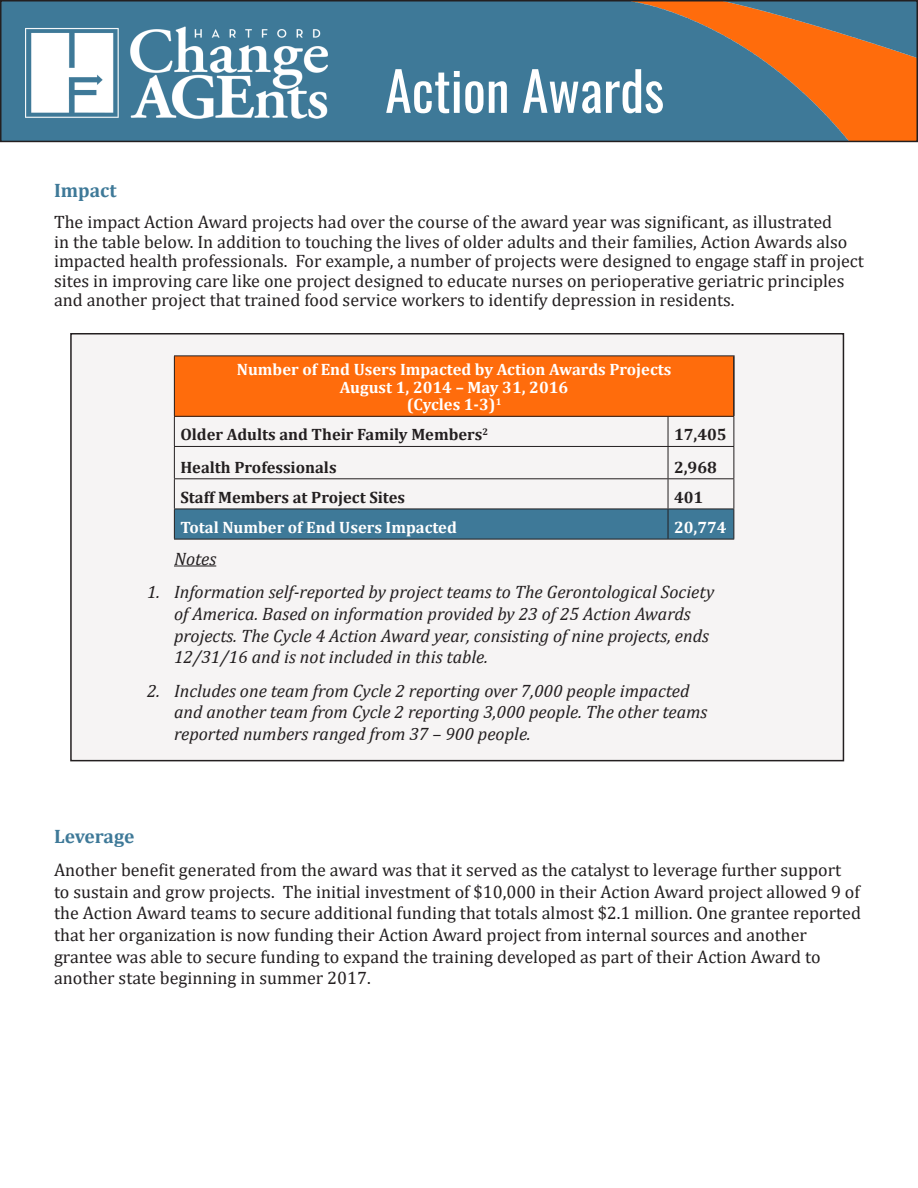
<style>
.page{position:relative;width:918px;height:1188px;background:#fff}
.page>*{position:absolute;margin:0;border:0;box-sizing:border-box;transform-origin:0 0}
.t1{font:54px "Oswald";color:#fff}
.t2{font:700 19.5px "Cambria";color:#3e7998}
.t3{font:18px/21.6px "Cambria";color:#231f20}
.t4{font:italic 18px/21.6px "Cambria";color:#231f20}
.t5{font:700 16.5px/17.9px "Cambria";color:#fff;text-align:center}
.t6{font:700 16.5px "Cambria";color:#231f20}
</style>
<div class="page">
<div style="left:1px;top:1px;width:916px;height:140px;background:#3e7998"></div>
<img style="left:640px;top:3px;width:275px;height:136px">
<div style="left:0;top:0;width:918px;height:142px;border:2px solid #231f20"></div>
<img style="left:25px;top:0;width:303px;height:143px">
<div style="left:71px;top:334px;width:772px;height:427px;background:#f6f4f4"></div>
<div style="left:70px;top:333px;width:774px;height:428px;border:2px solid #231f20"></div>
<hr style="left:174px;top:565px;width:42px;height:2px;background:#231f20">
<div style="left:174px;top:356px;width:560px;height:60px;background:#ff6c0c"></div>
<div style="left:175px;top:510px;width:559px;height:29px;background:#3e7998"></div>
<hr style="left:733px;top:356px;width:2px;height:60px;background:#231f20">
<hr style="left:174px;top:355px;width:494px;height:1px;background:#231f20">
<hr style="left:668px;top:355px;width:67px;height:1px;background:#231f20">
<hr style="left:174px;top:356px;width:1px;height:60px;background:#231f20">
<svg style="left:174px;top:417px;width:1px;height:29px"></svg>
<hr style="left:174px;top:447px;width:1px;height:31px;background:#231f20">
<hr style="left:174px;top:479px;width:1px;height:30px;background:#231f20">
<hr style="left:174px;top:509px;width:1px;height:30px;background:#231f20">
<hr style="left:174px;top:416px;width:494px;height:1px;background:#231f20">
<hr style="left:668px;top:416px;width:66px;height:1px;background:#231f20">
<hr style="left:174px;top:446px;width:494px;height:1px;background:#231f20">
<hr style="left:668px;top:446px;width:66px;height:1px;background:#231f20">
<hr style="left:174px;top:478px;width:494px;height:1px;background:#231f20">
<hr style="left:668px;top:478px;width:66px;height:1px;background:#231f20">
<hr style="left:174px;top:509px;width:494px;height:1px;background:#231f20">
<hr style="left:668px;top:509px;width:66px;height:1px;background:#231f20">
<hr style="left:174px;top:539px;width:494px;height:1px;background:#231f20">
<hr style="left:668px;top:539px;width:66px;height:1px;background:#231f20">
<svg style="left:668px;top:417px;width:1px;height:29px"></svg>
<svg style="left:734px;top:417px;width:1px;height:29px"></svg>
<hr style="left:668px;top:447px;width:1px;height:31px;background:#231f20">
<hr style="left:734px;top:447px;width:1px;height:31px;background:#231f20">
<hr style="left:668px;top:479px;width:1px;height:30px;background:#231f20">
<hr style="left:734px;top:479px;width:1px;height:30px;background:#231f20">
<hr style="left:668px;top:509px;width:1px;height:30px;background:#231f20">
<hr style="left:734px;top:509px;width:1px;height:30px;background:#231f20">
<h1 class="t1" style="left:385px;top:53px;width:281px">Action Awards</h1>
<p class="t2" style="left:54px;top:177px;width:64px">Impact</p>
<p class="t3" style="left:54px;top:212px;width:811px;line-height:19.4px">The impact Action Award projects had over the course of the award year was significant, as illustrated<br>in the table below. In addition to touching the lives of older adults and their families, Action Awards also impacted health professionals. For example, a number of projects were designed to engage staff in project sites in improving care like one project designed to educate nurses on perioperative geriatric principles and another project that trained food service workers to identify depression in residents.</p>
<p class="t5" style="left:237px;top:360px;width:436px">Number of End Users Impacted by Action Awards Projects<br>August 1, 2014 – May 31, 2016<br>(Cycles 1-3)<sup>1</sup></p>
<p class="t6" style="left:180px;top:423px;width:309px">Older Adults and Their Family Members<sup>2</sup></p>
<p class="t6" style="left:674px;top:423px;width:54px">17,405</p>
<p class="t6" style="left:180px;top:456px;width:158px">Health Professionals</p>
<p class="t6" style="left:674px;top:456px;width:44px">2,968</p>
<p class="t6" style="left:180px;top:486px;width:226px">Staff Members at Project Sites</p>
<p class="t6" style="left:674px;top:486px;width:31px">401</p>
<p class="t5" style="left:180px;top:518px;width:278px">Total Number of End Users Impacted</p>
<p class="t5" style="left:674px;top:518px;width:54px">20,774</p>
<p class="t4" style="left:174px;top:547px;width:44px">Notes</p>
<p class="t4" style="left:174px;top:581px;width:542px;text-indent:-27px">1. Information self-reported by project teams to The Gerontological Society of America. Based on information provided by 23 of 25 Action Awards projects. The Cycle 4 Action Award year, consisting of nine projects, ends 12/31/16 and is not included in this table.</p>
<p class="t4" style="left:174px;top:679px;width:535px;text-indent:-27px">2. Includes one team from Cycle 2 reporting over 7,000 people impacted and another team from Cycle 2 reporting 3,000 people. The other teams reported numbers ranged from 37 – 900 people.</p>
<p class="t2" style="left:54px;top:822px;width:82px">Leverage</p>
<p class="t3" style="left:54px;top:859px;width:809px">Another benefit generated from the award was that it served as the catalyst to leverage further support to sustain and grow projects. The initial investment of $10,000 in their Action Award project allowed 9 of the Action Award teams to secure additional funding that totals almost $2.1 million. One grantee reported that her organization is now funding their Action Award project from internal sources and another grantee was able to secure funding to expand the training developed as part of their Action Award to another state beginning in summer 2017.</p>
</div>
